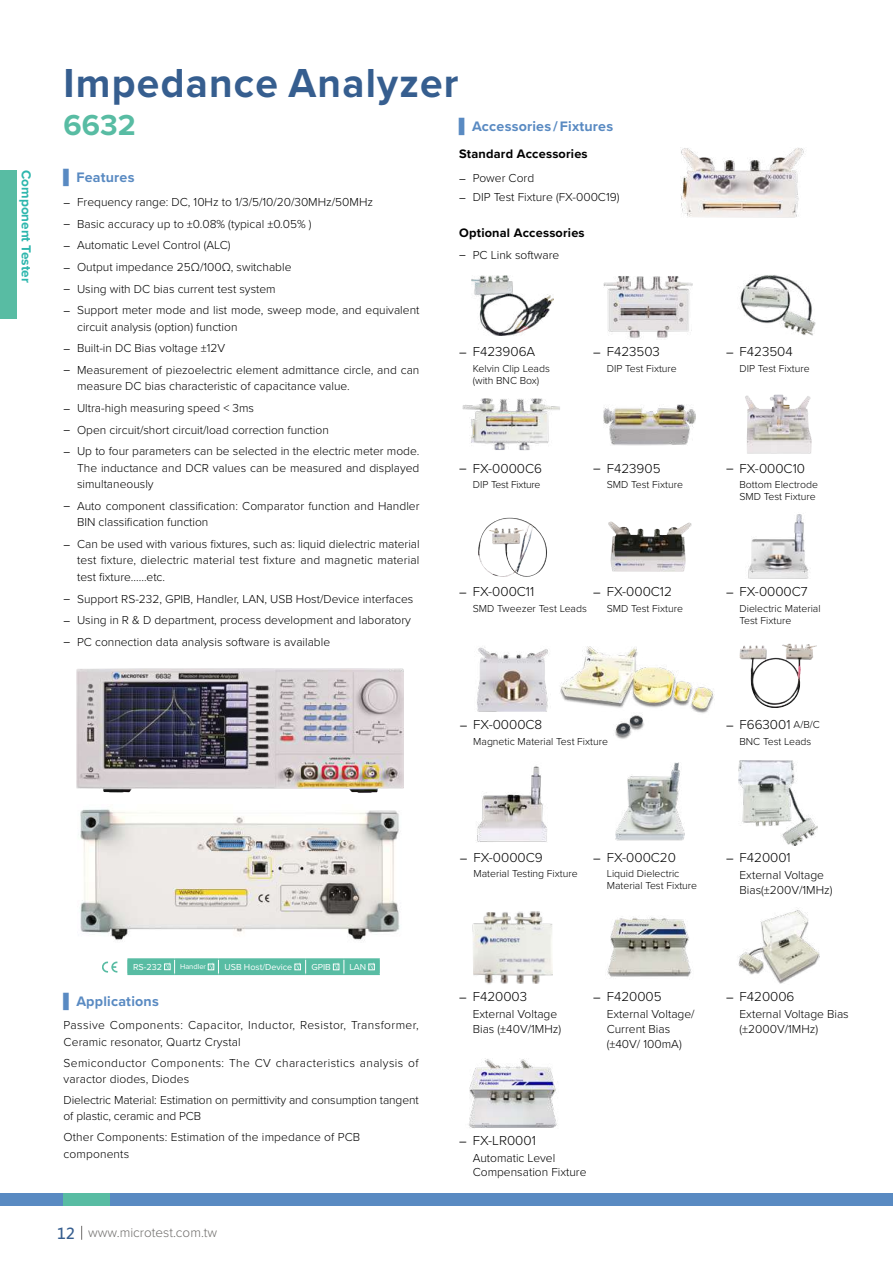
<style>
.page{position:relative;width:893px;height:1263px;background:#fff}
.page>*{position:absolute;margin:0;border:0;box-sizing:border-box;transform-origin:0 0}
.t1{font:700 42px "Proxima Nova";letter-spacing:.03em;color:#365e8f}
.t2{font:700 30px "Proxima Nova";color:#58bca3}
.t3{font:700 14.25px "Proxima Nova";letter-spacing:.015em;color:#598ac2}
.t4{font:300 13.5px "Proxima Nova";color:#000}
.t5{font:300 13.5px "Proxima Nova";color:#706e6c}
.t6{font:700 13.5px "Proxima Nova";color:#2db6ad}
.t7{font:700 12.75px "Proxima Nova";letter-spacing:.015em;color:#000}
.t8{font:300 12px/21.6px "Proxima Nova";color:#000}
.t9{font:300 12px/16.5px "Proxima Nova";letter-spacing:.035em;color:#000}
.t10{font:300 12px/16.5px "Proxima Nova";letter-spacing:.03em;color:#000}
.t11{font:300 10.5px/12px "Proxima Nova";color:#000}
.t12{font:300 10.5px "Proxima Nova";letter-spacing:-.02em;color:#000}
.t13{font:9px "Proxima Nova";color:#fff}
.t14{font:7.5px "Proxima Nova";color:#fff}
.s1{font-family:"Microsoft Jheng Hei"}
.s2{font-family:"Koz Go Pr 6 N";font-weight:400}
.s3{font-size:10.5px}
.s4{font-family:"Microsoft Jheng Hei";font-weight:700;font-size:15px;color:#365e8f}
</style>
<div class="page">
<div style="left:0;top:170px;width:17px;height:149px;background:#58bca3"></div>
<div style="left:0;top:1193px;width:893px;height:13px;background:#598ac2"></div>
<div style="left:64px;top:1193px;width:46px;height:13px;background:#58bca3"></div>
<svg style="left:81px;top:1226px;width:1px;height:14px"></svg>
<hr style="left:127px;top:958px;width:48px;height:2px;background:#58bca3">
<hr style="left:175px;top:958px;width:43px;height:2px;background:#58bca3">
<hr style="left:218px;top:958px;width:88px;height:2px;background:#58bca3">
<hr style="left:306px;top:958px;width:38px;height:2px;background:#58bca3">
<hr style="left:344px;top:958px;width:36px;height:2px;background:#58bca3">
<hr style="left:127px;top:973px;width:48px;height:2px;background:#58bca3">
<hr style="left:175px;top:973px;width:43px;height:2px;background:#58bca3">
<hr style="left:218px;top:973px;width:88px;height:2px;background:#58bca3">
<hr style="left:306px;top:973px;width:38px;height:2px;background:#58bca3">
<hr style="left:344px;top:973px;width:36px;height:2px;background:#58bca3">
<svg style="left:127px;top:959px;width:253px;height:15px;background:#60bfa7"></svg>
<svg style="left:102px;top:961px;width:15px;height:12px"></svg>
<img style="left:76px;top:668px;width:328px;height:125px">
<img style="left:80px;top:809px;width:320px;height:132px">
<img style="left:604px;top:404px;width:92px;height:41px">
<img style="left:608px;top:522px;width:84px;height:50px">
<img style="left:463px;top:398px;width:97px;height:52px">
<img style="left:748px;top:514px;width:61px;height:65px">
<img style="left:745px;top:395px;width:67px;height:59px">
<img style="left:478px;top:518px;width:69px;height:59px">
<img style="left:471px;top:275px;width:83px;height:60px">
<img style="left:603px;top:276px;width:90px;height:63px">
<img style="left:740px;top:275px;width:76px;height:61px">
<img style="left:680px;top:147px;width:124px;height:71px">
<img style="left:477px;top:647px;width:72px;height:65px">
<img style="left:477px;top:766px;width:70px;height:76px">
<img style="left:615px;top:762px;width:69px;height:79px">
<img style="left:739px;top:644px;width:78px;height:64px">
<img style="left:738px;top:760px;width:79px;height:85px">
<img style="left:472px;top:911px;width:81px;height:73px">
<img style="left:560px;top:646px;width:154px;height:93px">
<img style="left:738px;top:908px;width:81px;height:76px">
<img style="left:607px;top:917px;width:84px;height:60px">
<img style="left:469px;top:1059px;width:88px;height:69px">
<p class="t6" style="left:36px;top:170px;width:114px;rotate:90deg">Component Tester</p>
<h1 class="t1" style="left:64px;top:51px;width:396px">Impedance Analyzer</h1>
<h2 class="t2" style="left:64px;top:102px;width:74px">6632</h2>
<p class="t3" style="left:64px;top:167px;width:72px"><span class="s1">▋</span> Features</p>
<p class="t8" style="left:64px;top:191px;width:357px"><span class="s2">‒</span> Frequency range: DC, 10Hz to 1/3/5/10/20/30MHz/50MHz<br><span class="s2">‒</span> Basic accuracy up to ±0.08% (typical ±0.05% )<br><span class="s2">‒</span> Automatic Level Control (ALC)<br><span class="s2">‒</span> Output impedance 25Ω/100Ω, switchable<br><span class="s2">‒</span> Using with DC bias current test system<br><span class="s2">‒</span> Support meter mode and list mode, sweep mode, and equivalent</p>
<p class="t8" style="left:64px;top:315px;width:357px;text-indent:14px">circuit analysis (option) function<br><span class="s2">‒</span> Built-in DC Bias voltage ±12V<br><span class="s2">‒</span> Measurement of piezoelectric element admittance circle, and can</p>
<p class="t8" style="left:64px;top:375px;width:357px;text-indent:14px">measure DC bias characteristic of capacitance value.<br><span class="s2">‒</span> Ultra-high measuring speed &lt; 3ms<br><span class="s2">‒</span> Open circuit/short circuit/load correction function<br><span class="s2">‒</span> Up to four parameters can be selected in the electric meter mode.</p>
<p class="t8" style="left:77px;top:459px;width:344px;line-height:16.5px">The inductance and DCR values can be measured and displayed simultaneously</p>
<p class="t8" style="left:77px;top:497px;width:344px;line-height:16.5px;text-indent:-14px"><span class="s2">‒</span> Auto component classification: Comparator function and Handler<br>BIN classification function</p>
<p class="t8" style="left:77px;top:535px;width:344px;line-height:16.5px;text-align:justify;text-indent:-14px"><span class="s2">‒</span> Can be used with various fixtures, such as: liquid dielectric material test fixture, dielectric material test fixture and magnetic material test fixture......etc.</p>
<p class="t8" style="left:64px;top:587px;width:351px"><span class="s2">‒</span> Support RS-232, GPIB, Handler, LAN, USB Host/Device interfaces <span class="s2">‒</span> Using in R &amp; D department, process development and laboratory <span class="s2">‒</span> PC connection data analysis software is available</p>
<p class="t3" style="left:459px;top:116px;width:155px"><span class="s1">▋</span> Accessories/Fixtures</p>
<p class="t7" style="left:459px;top:144px;width:130px">Standard Accessories</p>
<p class="t8" style="left:459px;top:168px;width:162px;line-height:19.2px"><span class="s2">‒</span> Power Cord<br><span class="s2">‒</span> DIP Test Fixture (FX-000C19)</p>
<p class="t7" style="left:459px;top:223px;width:127px">Optional Accessories</p>
<p class="t8" style="left:459px;top:243px;width:102px"><span class="s2">‒</span> PC Link software</p>
<p class="t4" style="left:459px;top:342px;width:77px"><span class="s2">‒</span> F423906A</p>
<p class="t11" style="left:473px;top:362px;width:79px">Kelvin Clip Leads (with BNC Box)</p>
<p class="t4" style="left:593px;top:342px;width:68px"><span class="s2">‒</span> F423503</p>
<p class="t11" style="left:607px;top:362px;width:72px">DIP Test Fixture</p>
<p class="t4" style="left:459px;top:458px;width:84px"><span class="s2">‒</span> FX-0000C6</p>
<p class="t12" style="left:473px;top:477px;width:69px">DIP Test Fixture</p>
<p class="t4" style="left:593px;top:458px;width:69px"><span class="s2">‒</span> F423905</p>
<p class="t11" style="left:607px;top:478px;width:78px">SMD Test Fixture</p>
<p class="t4" style="left:459px;top:582px;width:77px"><span class="s2">‒</span> FX-000C11</p>
<p class="t11" style="left:473px;top:602px;width:116px">SMD Tweezer Test Leads</p>
<p class="t4" style="left:593px;top:582px;width:80px"><span class="s2">‒</span> FX-000C12</p>
<p class="t11" style="left:607px;top:602px;width:78px">SMD Test Fixture</p>
<p class="t4" style="left:460px;top:714px;width:84px"><span class="s2">‒</span> FX-0000C8</p>
<p class="t11" style="left:473px;top:734px;width:136px">Magnetic Material Test Fixture</p>
<p class="t4" style="left:726px;top:342px;width:68px"><span class="s2">‒</span> F423504</p>
<p class="t11" style="left:739px;top:362px;width:72px">DIP Test Fixture</p>
<p class="t4" style="left:726px;top:458px;width:81px"><span class="s2">‒</span> FX-000C10</p>
<p class="t11" style="left:739px;top:478px;width:80px">Bottom Electrode<br>SMD Test Fixture</p>
<p class="t4" style="left:726px;top:582px;width:83px"><span class="s2">‒</span> FX-0000C7</p>
<p class="t11" style="left:739px;top:602px;width:83px">Dielectric Material<br>Test Fixture</p>
<p class="t4" style="left:726px;top:714px;width:95px"><span class="s2">‒</span> F663001 <span class="s3">A/B/C</span></p>
<p class="t11" style="left:739px;top:734px;width:73px">BNC Test Leads</p>
<p class="t13" style="left:133px;top:960px;width:31px">RS-232</p>
<p class="t14" style="left:180px;top:961px;width:28px">Handler</p>
<p class="t13" style="left:224px;top:960px;width:69px">USB Host/Device</p>
<p class="t13" style="left:311px;top:960px;width:21px">GPIB</p>
<p class="t13" style="left:349px;top:960px;width:18px">LAN</p>
<p class="t3" style="left:64px;top:990px;width:97px"><span class="s1">▋</span> Applications</p>
<p class="t9" style="left:64px;top:1016px;width:357px">Passive Components: Capacitor, Inductor, Resistor, Transformer,<br>Ceramic resonator, Quartz Crystal</p>
<p class="t10" style="left:64px;top:1053px;width:357px">Semiconductor Components: The CV characteristics analysis of varactor diodes, Diodes</p>
<p class="t8" style="left:64px;top:1091px;width:357px;line-height:16.5px">Dielectric Material: Estimation on permittivity and consumption tangent of plastic, ceramic and PCB</p>
<p class="t8" style="left:64px;top:1128px;width:298px;line-height:16.5px">Other Components: Estimation of the impedance of PCB components</p>
<p class="t5" style="left:57px;top:1223px;width:161px"><span class="s4">12</span> www.microtest.com.tw</p>
<p class="t4" style="left:460px;top:847px;width:84px"><span class="s2">‒</span> FX-0000C9</p>
<p class="t11" style="left:473px;top:867px;width:106px">Material Testing Fixture</p>
<p class="t4" style="left:593px;top:847px;width:84px"><span class="s2">‒</span> FX-000C20</p>
<p class="t11" style="left:607px;top:867px;width:92px">Liquid Dielectric<br>Material Test Fixture</p>
<p class="t4" style="left:726px;top:847px;width:66px"><span class="s2">‒</span> F420001</p>
<p class="t8" style="left:739px;top:866px;width:95px;line-height:15px">External Voltage<br>Bias(±200V/1MHz)</p>
<p class="t4" style="left:459px;top:987px;width:69px"><span class="s2">‒</span> F420003</p>
<p class="t8" style="left:473px;top:1006px;width:90px;line-height:15px">External Voltage<br>Bias (±40V/1MHz)</p>
<p class="t4" style="left:593px;top:987px;width:70px"><span class="s2">‒</span> F420005</p>
<p class="t8" style="left:607px;top:1006px;width:89px;line-height:15px">External Voltage/<br>Current Bias (±40V/ 100mA)</p>
<p class="t4" style="left:726px;top:987px;width:70px"><span class="s2">‒</span> F420006</p>
<p class="t8" style="left:739px;top:1006px;width:111px;line-height:15px">External Voltage Bias (±2000V/1MHz)</p>
<p class="t4" style="left:459px;top:1131px;width:78px"><span class="s2">‒</span> FX-LR0001</p>
<p class="t8" style="left:473px;top:1150px;width:115px;line-height:14.4px">Automatic Level<br>Compensation Fixture</p>
</div>
